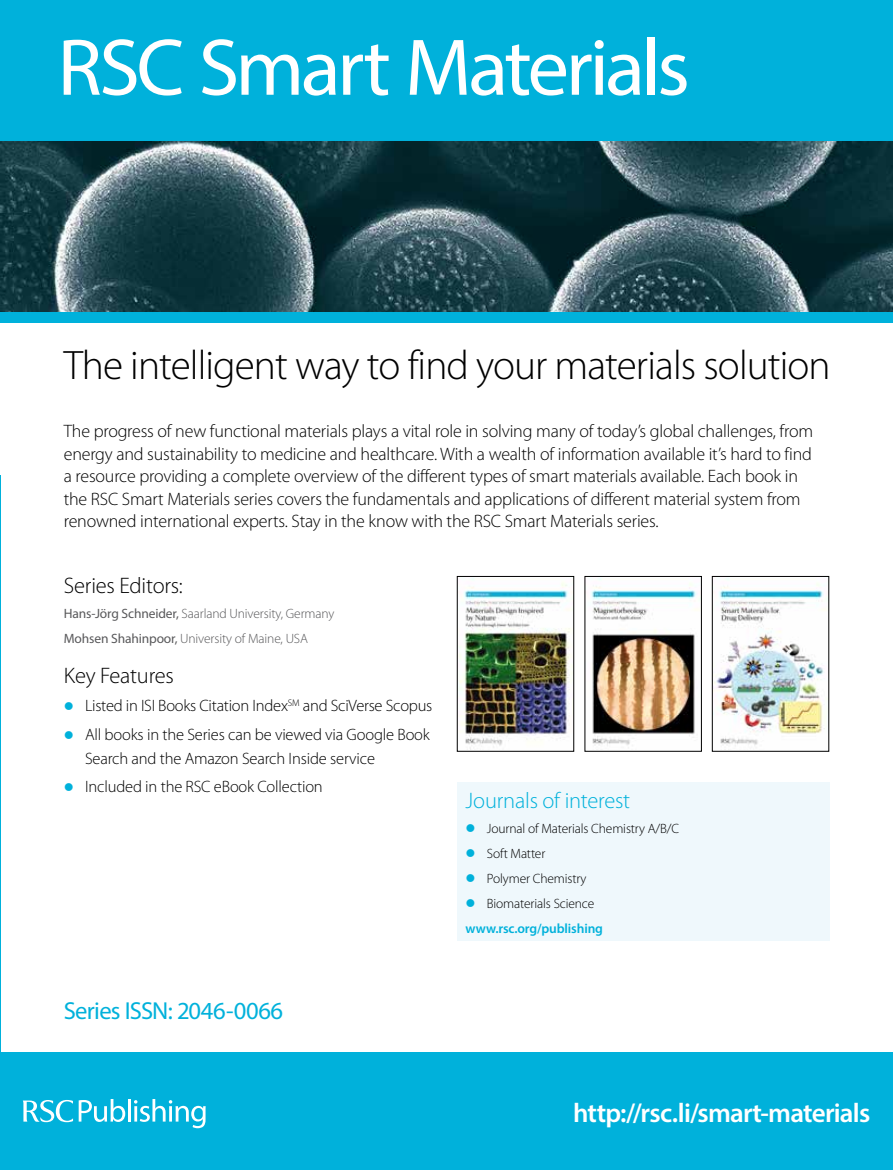
<style>
.page{position:relative;width:893px;height:1170px;background:#fff}
.page>*{position:absolute;margin:0;border:0;box-sizing:border-box;transform-origin:0 0}
.t1{font:81px "Myriad Pro";letter-spacing:-.04em;color:#fff}
.t2{font:300 41.25px "Myriad Pro";letter-spacing:-.02em;color:#000}
.t3{font:600 27px "Myriad Pro";letter-spacing:-.03em;color:#fff}
.t4{font:24.6px "Myriad Pro";letter-spacing:-.03em;color:#00b1db}
.t5{font:300 22.5px "Myriad Pro";letter-spacing:-.01em;color:#000}
.t6{font:300 22.5px "Myriad Pro";letter-spacing:-.01em;color:#00b1db}
.t7{font:300 18px/22.5px "Myriad Pro";letter-spacing:-.01em;color:#000}
.t8{font:300 16.5px/24px "Myriad Pro";letter-spacing:-.01em;color:#000}
.t9{font:300 13.5px/25px "Myriad Pro";letter-spacing:-.01em;color:#58585a}
.t10{font:300 13.5px "Myriad Pro";letter-spacing:-.01em;color:#000}
.t11{font:600 13.5px/25px "Myriad Pro";letter-spacing:-.01em;color:#00b1db}
.s1{font-weight:400}
.s2{color:#00b1db}
.s3{font-weight:300;color:#000}
</style>
<div class="page">
<div style="left:0;top:0;width:893px;height:141px;background:#00b1db"></div>
<div style="left:0;top:311px;width:893px;height:12px;background:#00b1db"></div>
<div style="left:0;top:1052px;width:893px;height:117px;background:#00b1db"></div>
<svg style="left:23px;top:1099px;width:50px;height:23px"></svg>
<svg style="left:79px;top:1099px;width:46px;height:22px"></svg>
<hr style="left:128px;top:1098px;width:3px;height:23px;background:#fff">
<svg style="left:134px;top:1099px;width:72px;height:29px"></svg>
<div style="left:457px;top:782px;width:372px;height:159px;background:#eff8fc"></div>
<img style="left:714px;top:578px;width:112px;height:168px">
<div style="left:712px;top:576px;width:117px;height:175px;border:1px solid #000"></div>
<img style="left:591px;top:578px;width:108px;height:168px">
<div style="left:585px;top:576px;width:117px;height:175px;border:1px solid #000"></div>
<img style="left:459px;top:578px;width:113px;height:171px">
<div style="left:457px;top:576px;width:117px;height:175px;border:1px solid #000"></div>
<img style="left:0;top:141px;width:893px;height:170px">
<h1 class="t1" style="left:57px;top:18px;width:634px">RSC Smart Materials</h1>
<h2 class="t2" style="left:64px;top:342px;width:768px">The intelligent way to find your materials solution</h2>
<p class="t7" style="left:64px;top:420px;width:751px">The progress of new functional materials plays a vital role in solving many of today’s global challenges, from energy and sustainability to medicine and healthcare. With a wealth of information available it’s hard to find a resource providing a complete overview of the different types of smart materials available. Each book in the RSC Smart Materials series covers the fundamentals and applications of different material system from renowned international experts. Stay in the know with the RSC Smart Materials series.</p>
<p class="t5" style="left:64px;top:573px;width:121px">Series Editors:</p>
<p class="t9" style="left:64px;top:601px;width:272px"><span class="s1">Hans-Jörg Schneider,</span> Saarland University, Germany<br><span class="s1">Mohsen Shahinpoor,</span> University of Maine, USA</p>
<p class="t5" style="left:64px;top:663px;width:112px">Key Features</p>
<p class="t8" style="left:64px;top:694px;width:370px"><span class="s2">●</span> Listed in ISI Books Citation Index<sup>SM</sup> and SciVerse Scopus</p>
<p class="t8" style="left:85px;top:722px;width:346px;text-indent:-21px"><span class="s2">●</span> All books in the Series can be viewed via Google Book<br>Search and the Amazon Search Inside service</p>
<p class="t8" style="left:64px;top:774px;width:260px"><span class="s2">●</span> Included in the RSC eBook Collection</p>
<h3 class="t4" style="left:64px;top:995px;width:221px">Series ISSN: 2046-0066</h3>
<p class="t6" style="left:466px;top:787px;width:166px">Journals of interest</p>
<p class="t10" style="left:466px;top:820px;width:215px"><span class="s2">●</span> Journal of Materials Chemistry A/B/C</p>
<p class="t10" style="left:466px;top:845px;width:81px"><span class="s2">●</span> Soft Matter</p>
<p class="t10" style="left:466px;top:870px;width:122px"><span class="s2">●</span> Polymer Chemistry</p>
<p class="t11" style="left:466px;top:890px;width:139px">● <span class="s3">Biomaterials Science </span>www.rsc.org/publishing</p>
<h3 class="t3" style="left:573px;top:1095px;width:299px">http://rsc.li/smart-materials</h3>
</div>
